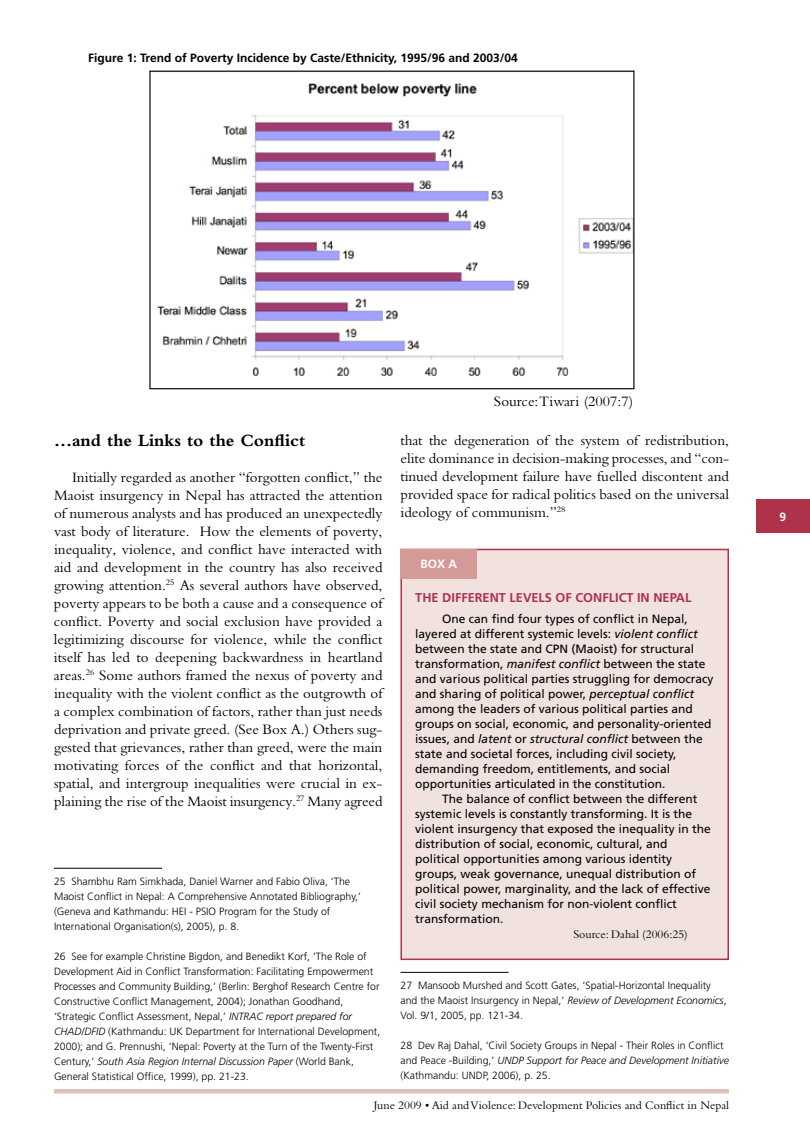
<style>
.page{position:relative;width:810px;height:1134px;background:#fff}
.page>*{position:absolute;margin:0;border:0;box-sizing:border-box;transform-origin:0 0}
.t1{font:700 18px "Bembo Std";color:#000}
.t2{font:15px/18px "Bembo Std";color:#000;text-align:justify}
.t3{font:700 12.75px "Frutiger";color:#ad324a}
.t4{font:12px/15px "Frutiger";color:#000}
.t5{font:12px "Bembo Std";color:#000}
.t6{font:700 12px "Frutiger";color:#000}
.t7{font:700 12px "Frutiger";color:#fff}
.t8{font:300 10.5px/15px "Frutiger";color:#000}
.s1{font-style:italic}
</style>
<div class="page">
<div style="left:756px;top:500px;width:54px;height:33px;background:#ad324a"></div>
<div style="left:54px;top:1089px;width:675px;height:5px;background:#e2c0bd"></div>
<hr style="left:54px;top:868px;width:108px;height:1px;background:#000">
<hr style="left:400px;top:972px;width:108px;height:1px;background:#000">
<img style="left:156px;top:83px;width:476px;height:293px">
<div style="left:149px;top:71px;width:485px;height:318px;border:1px solid #000"></div>
<div style="left:400px;top:549px;width:329px;height:411px;background:#f1e2e0;border:2px solid #ad324a"></div>
<div style="left:400px;top:549px;width:77px;height:29px;background:#d39a98"></div>
<p class="t6" style="left:88px;top:51px;width:431px">Figure 1: Trend of Poverty Incidence by Caste/Ethnicity, 1995/96 and 2003/04</p>
<p class="t1" style="left:54px;top:430px;width:253px">…and the Links to the Conflict</p>
<p class="t2" style="left:54px;top:468px;width:330px;text-indent:18px">Initially regarded as another “forgotten conflict,” the Maoist insurgency in Nepal has attracted the attention of numerous analysts and has produced an unexpectedly vast body of literature. How the elements of poverty, inequality, violence, and conflict have interacted with aid and development in the country has also received growing attention.<sup>25</sup> As several authors have observed, poverty appears to be both a cause and a consequence of conflict. Poverty and social exclusion have provided a legitimizing discourse for violence, while the conflict itself has led to deepening backwardness in heartland areas.<sup>26</sup> Some authors framed the nexus of poverty and inequality with the violent conflict as the outgrowth of a complex combination of factors, rather than just needs deprivation and private greed. (See Box A.) Others sug&shy;gested that grievances, rather than greed, were the main motivating forces of the conflict and that horizontal, spatial, and intergroup inequalities were crucial in ex&shy;plaining the rise of the Maoist insurgency.<sup>27</sup> Many agreed</p>
<p class="t8" style="left:54px;top:874px;width:308px">25 Shambhu Ram Simkhada, Daniel Warner and Fabio Oliva, ‘The Maoist Conflict in Nepal: A Comprehensive Annotated Bibliography,’ (Geneva and Kathmandu: HEI - PSIO Program for the Study of International Organisation(s), 2005), p. 8.</p>
<p class="t8" style="left:54px;top:949px;width:328px">26 See for example Christine Bigdon, and Benedikt Korf, ‘The Role of Development Aid in Conflict Transformation: Facilitating Empowerment Processes and Community Building,’ (Berlin: Berghof Research Centre for Constructive Conflict Management, 2004); Jonathan Goodhand, ‘Strategic Conflict Assessment, Nepal,’ <span class="s1">INTRAC report prepared for CHAD/DFID</span> (Kathmandu: UK Department for International Development, 2000); and G. Prennushi, ‘Nepal: Poverty at the Turn of the Twenty-First Century,’ <span class="s1">South Asia Region Internal Discussion Paper</span> (World Bank, General Statistical Office, 1999), pp. 21-23.</p>
<p class="t2" style="left:494px;top:392px;width:141px">Source:Tiwari (2007:7)</p>
<p class="t2" style="left:401px;top:431px;width:330px">that the degeneration of the system of redistribution, elite dominance in decision-making processes, and “con&shy;tinued development failure have fuelled discontent and provided space for radical politics based on the universal ideology of communism.”<sup>28</sup></p>
<p class="t7" style="left:421px;top:557px;width:38px">BOX A</p>
<p class="t3" style="left:415px;top:590px;width:43px">The Diffe</p>
<p class="t3" style="left:475px;top:590px;width:135px">rent Levels of Conflict</p>
<p class="t3" style="left:637px;top:590px;width:53px">in Nepal</p>
<p class="t4" style="left:415px;top:611px;width:300px;text-indent:27px">One can find four types of conflict in Nepal, layered at different systemic levels: <span class="s1">violent conflict </span>between the state and CPN (Maoist) for structural transformation, <span class="s1">manifest conflict</span> between the state and various political parties struggling for democracy and sharing of political power, <span class="s1">perceptual conflict </span>among the leaders of various political parties and groups on social, economic, and personality-oriented issues, and <span class="s1">latent</span> or <span class="s1">structural conflict</span> between the state and societal forces, including civil society, demanding freedom, entitlements, and social opportunities articulated in the constitution.</p>
<p class="t4" style="left:415px;top:791px;width:297px;text-indent:27px">The balance of conflict between the different systemic levels is constantly transforming. It is the violent insurgency that exposed the inequality in the distribution of social, economic, cultural, and political opportunities among various identity groups, weak governance, unequal distribution of political power, marginality, and the lack of effective civil society mechanism for non-violent conflict transformation.</p>
<p class="t5" style="left:573px;top:927px;width:116px">Source: Dahal (2006:25)</p>
<p class="t8" style="left:400px;top:978px;width:328px">27 Mansoob Murshed and Scott Gates, ‘Spatial-Horizontal Inequality and the Maoist Insurgency in Nepal,’ <span class="s1">Review of Development Economics</span>,<br>Vol. 9/1, 2005, pp. 121-34.</p>
<p class="t8" style="left:400px;top:1038px;width:330px">28 Dev Raj Dahal, ‘Civil Society Groups in Nepal - Their Roles in Conflict and Peace -Building,’ <span class="s1">UNDP Support for Peace and Development Initiative </span>(Kathmandu: UNDP, 2006), p. 25.</p>
<p class="t5" style="left:374px;top:1099px;width:357px">June 2009 • Aid and Violence: Development Policies and Conflict in Nepal</p>
<p class="t7" style="left:780px;top:509px;width:8px">9</p>
</div>
